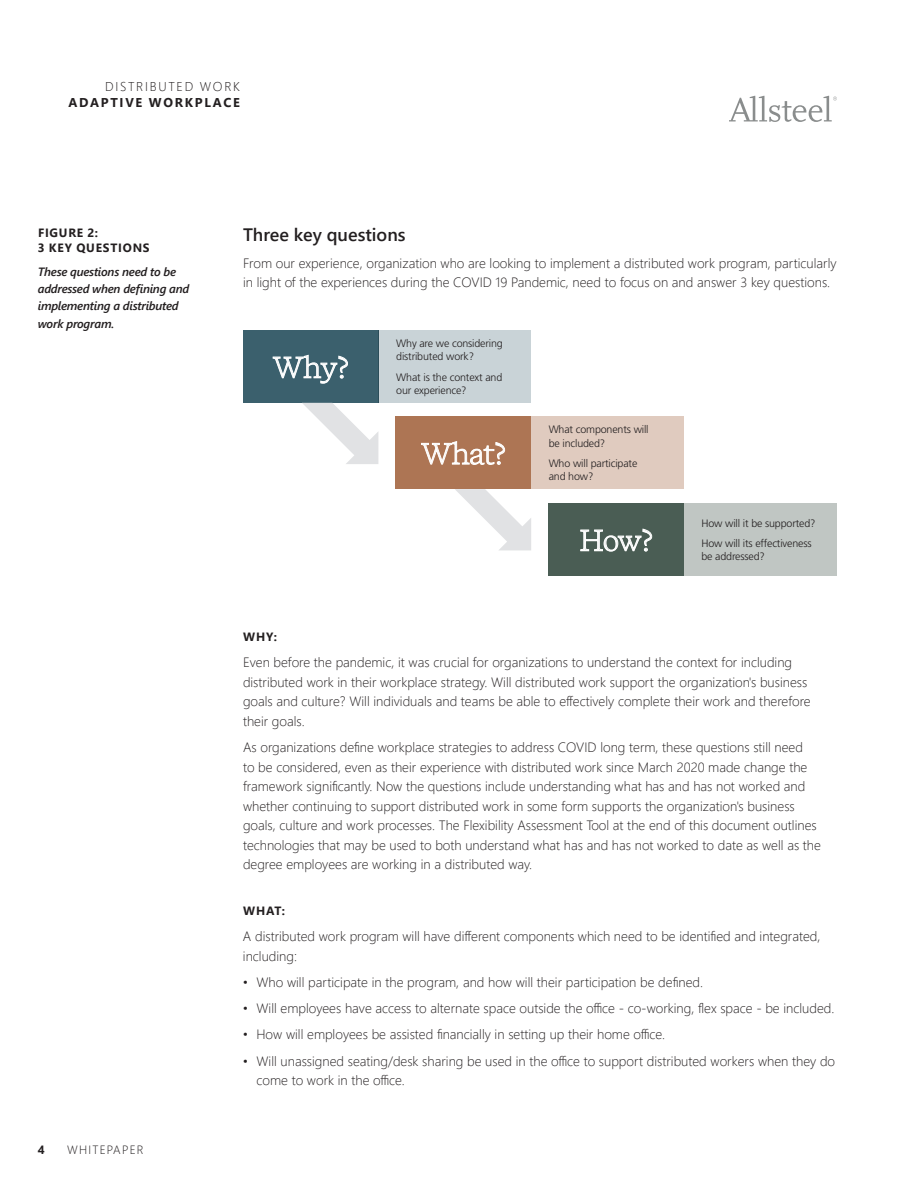
<style>
.page{position:relative;width:918px;height:1188px;background:#fff}
.page>*{position:absolute;margin:0;border:0;box-sizing:border-box;transform-origin:0 0}
.t1{font:300 29.7px "Recife Text";letter-spacing:-.03em;color:#fff}
.t2{font:600 18px "Segoe UI";color:#231f20}
.t3{font:300 13.5px/19.5px "Segoe UI";color:#231f20}
.t4{font:700 12.75px "Segoe UI";letter-spacing:.135em;color:#231f20}
.t5{font:300 12.75px "Segoe UI";letter-spacing:.135em;color:#231f20}
.t6{font:italic 600 12px/17.2px "Segoe UI";letter-spacing:-.02em;color:#231f20}
.t7{font:700 12px/15px "Segoe UI";letter-spacing:.065em;color:#231f20}
.t8{font:300 12px "Segoe UI";letter-spacing:.1em;color:#231f20}
.t9{font:300 10.8px/13.2px "Frutiger LT Pro";letter-spacing:-.015em;color:#231f20}
</style>
<div class="page">
<svg style="left:729px;top:96px;width:108px;height:26px"></svg>
<div style="left:243px;top:330px;width:135px;height:73px;background:#3b606d"></div>
<div style="left:378px;top:330px;width:153px;height:73px;background:#c9d3d7"></div>
<div style="left:531px;top:417px;width:153px;height:72px;background:#e0cbbf"></div>
<div style="left:684px;top:503px;width:153px;height:73px;background:#c0c6c3"></div>
<div style="left:396px;top:417px;width:135px;height:72px;background:#ad7554"></div>
<div style="left:549px;top:503px;width:135px;height:73px;background:#4a5d54"></div>
<svg style="left:273px;top:355px;width:75px;height:28px"></svg>
<svg style="left:421px;top:441px;width:84px;height:24px"></svg>
<svg style="left:581px;top:529px;width:71px;height:22px"></svg>
<svg style="left:302px;top:403px;width:76px;height:61px"></svg>
<svg style="left:455px;top:489px;width:76px;height:61px"></svg>
<p class="t5" style="left:105px;top:77px;width:136px">DISTRIBUTED WORK</p>
<p class="t4" style="left:69px;top:92px;width:173px">ADAPTIVE WORKPLACE</p>
<p class="t7" style="left:38px;top:225px;width:113px">FIGURE 2:<br>3 KEY QUESTIONS</p>
<p class="t6" style="left:38px;top:262px;width:153px">These questions need to be addressed when defining and implementing a distributed work program.</p>
<p class="t7" style="left:38px;top:1142px;width:8px">4</p>
<p class="t8" style="left:67px;top:1140px;width:78px">WHITEPAPER</p>
<h2 class="t2" style="left:243px;top:220px;width:164px">Three key questions</h2>
<p class="t3" style="left:243px;top:252px;width:595px">From our experience, organization who are looking to implement a distributed work program, particularly in light of the experiences during the COVID 19 Pandemic, need to focus on and answer 3 key questions.</p>
<h1 class="t1" style="left:272px;top:346px;width:79px">Why?</h1>
<p class="t9" style="left:396px;top:337px;width:108px">Why are we considering distributed work?</p>
<p class="t9" style="left:396px;top:371px;width:108px">What is the context and our experience?</p>
<h1 class="t1" style="left:421px;top:432px;width:87px">What?</h1>
<p class="t9" style="left:549px;top:423px;width:102px">What components will be included?</p>
<p class="t9" style="left:549px;top:457px;width:90px">Who will participate and how?</p>
<h1 class="t1" style="left:580px;top:519px;width:76px">How?</h1>
<p class="t9" style="left:701px;top:513px;width:116px;line-height:20.5px">How will it be supported?<br>How will its effectiveness</p>
<p class="t9" style="left:701px;top:550px;width:65px">be addressed?</p>
<p class="t7" style="left:243px;top:629px;width:35px">WHY:</p>
<p class="t3" style="left:243px;top:652px;width:569px">Even before the pandemic, it was crucial for organizations to understand the context for including distributed work in their workplace strategy. Will distributed work support the organization's business goals and culture? Will individuals and teams be able to effectively complete their work and therefore their goals.</p>
<p class="t3" style="left:243px;top:737px;width:580px">As organizations define workplace strategies to address COVID long term, these questions still need<br>to be considered, even as their experience with distributed work since March 2020 made change the framework significantly. Now the questions include understanding what has and has not worked and whether continuing to support distributed work in some form supports the organization's business goals, culture and work processes. The Flexibility Assessment Tool at the end of this document outlines technologies that may be used to both understand what has and has not worked to date as well as the degree employees are working in a distributed way.</p>
<p class="t7" style="left:243px;top:903px;width:43px">WHAT:</p>
<p class="t3" style="left:243px;top:926px;width:579px">A distributed work program will have different components which need to be identified and integrated, including:</p>
<p class="t3" style="left:243px;top:972px;width:462px">• Who will participate in the program, and how will their participation be defined.</p>
<p class="t3" style="left:243px;top:998px;width:593px">• Will employees have access to alternate space outside the office - co-working, flex space - be included.</p>
<p class="t3" style="left:243px;top:1024px;width:424px">• How will employees be assisted financially in setting up their home office.</p>
<p class="t3" style="left:256px;top:1050px;width:580px;text-indent:-14px">• Will unassigned seating/desk sharing be used in the office to support distributed workers when they do come to work in the office.</p>
</div>
